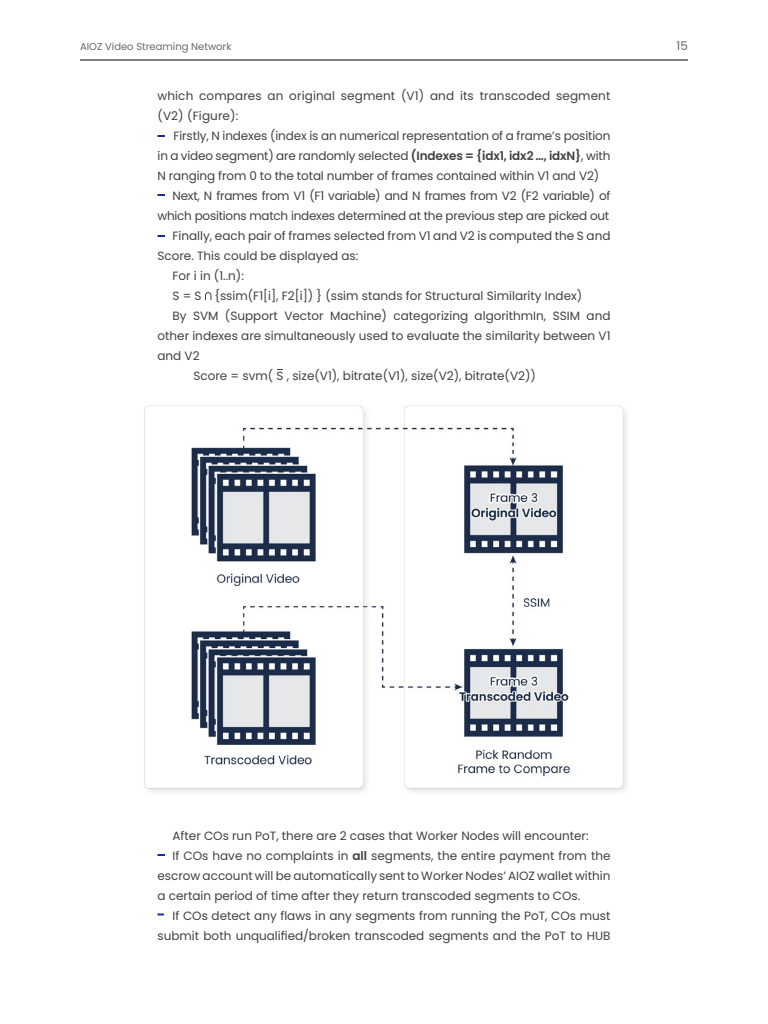
<style>
.page{position:relative;width:768px;height:1024px;background:#fff}
.page>*{position:absolute;margin:0;border:0;box-sizing:border-box;transform-origin:0 0}
.t1{font:12px/20px "Poppins";color:#404040;text-align:justify}
.t2{font:12px "Poppins";letter-spacing:-.02em;color:#404040}
.t3{font:12px "Poppins";color:#696969}
.t4{font:10px "Poppins";color:#696969}
.s1{font-weight:600}
</style>
<div class="page">
<hr style="left:80px;top:60px;width:608px;height:1px;background:#000">
<svg style="left:158px;top:135px;width:7px;height:2px"></svg>
<svg style="left:158px;top:854px;width:7px;height:2px"></svg>
<svg style="left:158px;top:194px;width:7px;height:2px"></svg>
<svg style="left:158px;top:235px;width:7px;height:2px"></svg>
<svg style="left:205px;top:292px;width:7px;height:8px"></svg>
<img style="left:144px;top:405px;width:483px;height:387px">
<svg style="left:158px;top:914px;width:6px;height:2px"></svg>
<p class="t4" style="left:80px;top:41px;width:153px">AIOZ Video Streaming Network</p>
<p class="t3" style="left:677px;top:38px;width:13px">15</p>
<p class="t1" style="left:158px;top:86px;width:454px">which compares an original segment (V1) and its transcoded segment (V2) (Figure):</p>
<p class="t1" style="left:158px;top:126px;width:455px;text-indent:16px">Firstly, N indexes (index is an numerical representation of a frame’s position in a video segment) are randomly selected <span class="s1">(Indexes = {idx1, idx2 …, idxN}</span>, with N ranging from 0 to the total number of frames contained within V1 and V2)</p>
<p class="t2" style="left:173px;top:189px;width:440px">Next, N frames from V1 (F1 variable) and N frames from V2 (F2 variable) of</p>
<p class="t2" style="left:158px;top:209px;width:453px">which positions match indexes determined at the previous step are picked out</p>
<p class="t1" style="left:173px;top:226px;width:440px">Finally, each pair of frames selected from V1 and V2 is computed the S and</p>
<p class="t1" style="left:158px;top:246px;width:202px">Score. This could be displayed as:</p>
<p class="t1" style="left:173px;top:266px;width:73px">For i in (1..n):</p>
<p class="t1" style="left:173px;top:286px;width:411px">S = S {ssim(F1[i], F2[i]) } (ssim stands for Structural Similarity Index)</p>
<p class="t1" style="left:173px;top:306px;width:439px">By SVM (Support Vector Machine) categorizing algorithmIn, SSIM and</p>
<p class="t1" style="left:158px;top:326px;width:455px">other indexes are simultaneously used to evaluate the similarity between V1</p>
<p class="t1" style="left:158px;top:346px;width:44px">and V2</p>
<p class="t1" style="left:194px;top:366px;width:344px">Score = svm( S , size(V1), bitrate(V1), size(V2), bitrate(V2))</p>
<p class="t1" style="left:172px;top:826px;width:418px">After COs run PoT, there are 2 cases that Worker Nodes will encounter:</p>
<p class="t1" style="left:158px;top:846px;width:455px;text-indent:15px">If COs have no complaints in <span class="s1">all</span> segments, the entire payment from the escrow account will be automatically sent to Worker Nodes’ AIOZ wallet within a certain period of time after they return transcoded segments to COs.</p>
<p class="t1" style="left:158px;top:906px;width:455px;text-align:right">If COs detect any flaws in any segments from running the PoT, COs must submit both unqualified/broken transcoded segments and the PoT to HUB</p>
</div>
